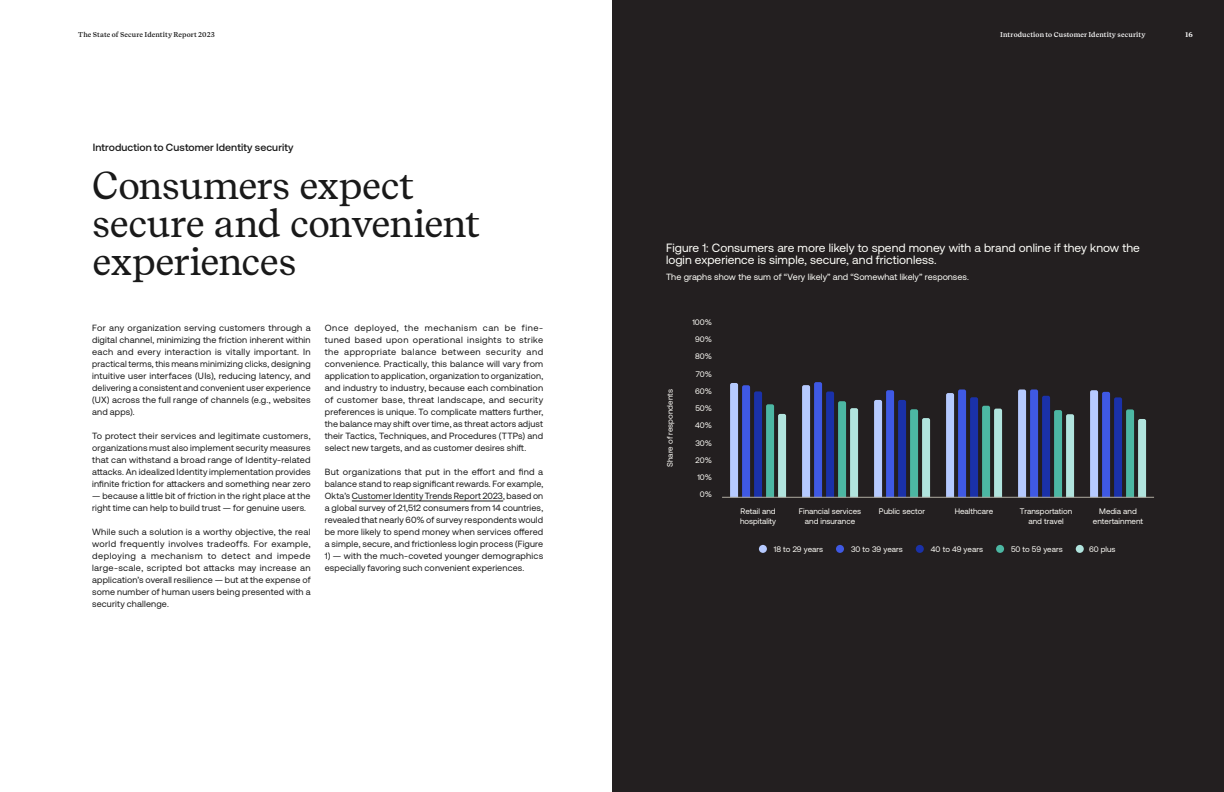
<style>
.page{position:relative;width:1224px;height:792px;background:#fff}
.page>*{position:absolute;margin:0;border:0;box-sizing:border-box;transform-origin:0 0}
.H1_Article{font:38px/38px "Recife Text";letter-spacing:-.015em;color:#191919}
.t1{font:12px/12px "Aeonik";letter-spacing:.005em;color:#fffffa}
.H1_Eyebrow{font:500 10.5px "Aeonik";letter-spacing:.01em;color:#191919}
.Body_copy{font:9px/12px "Aeonik";letter-spacing:.015em;color:#191919;text-align:justify}
.t2{font:9px "Aeonik";color:#fffffa}
.t3{font:8px/17.2px "Aeonik";color:#fffef9;text-align:center}
.Small_body_used_with_big_number{font:600 7px "Recife Text";letter-spacing:.015em;color:#fff}
.t4{font:600 7px "Recife Text";letter-spacing:.015em;color:#191919}
.t5{font:700 7px "Recife Text";color:#fff}
</style>
<div class="page">
<div style="left:612px;top:0;width:612px;height:792px;background:#231f20"></div>
<hr style="left:352px;top:501px;width:151px;height:1px;background:#191919">
<div style="left:759px;top:545px;width:8px;height:8px;background:#b6caff;border-radius:50%"></div>
<div style="left:836px;top:545px;width:8px;height:8px;background:#3f59e4;border-radius:50%"></div>
<div style="left:916px;top:545px;width:8px;height:8px;background:#1a31a9;border-radius:50%"></div>
<div style="left:996px;top:545px;width:8px;height:8px;background:#4cb7a3;border-radius:50%"></div>
<div style="left:1076px;top:545px;width:8px;height:8px;background:#b1e4de;border-radius:50%"></div>
<svg style="left:730px;top:383px;width:56px;height:114px"></svg>
<svg style="left:802px;top:382px;width:56px;height:115px"></svg>
<svg style="left:874px;top:390px;width:56px;height:107px"></svg>
<svg style="left:946px;top:389px;width:56px;height:108px"></svg>
<svg style="left:1018px;top:389px;width:56px;height:108px"></svg>
<svg style="left:1090px;top:390px;width:56px;height:107px"></svg>
<hr style="left:722px;top:497px;width:432px;height:1px;background:#afaba1">
<p class="t4" style="left:78px;top:30px;width:138px">The State of Secure Identity Report 2023</p>
<p class="t5" style="left:1185px;top:30px;width:9px">16</p>
<p class="Small_body_used_with_big_number" style="left:1000px;top:30px;width:147px">Introduction to Customer Identity security</p>
<p class="H1_Eyebrow" style="left:93px;top:142px;width:203px">Introduction to Customer Identity security</p>
<p class="H1_Article" style="left:92px;top:166px;width:390px">Consumers expect secure and convenient experiences</p>
<p class="Body_copy" style="left:92px;top:322px;width:220px">For any organization serving customers through a digital channel, minimizing the friction inherent within each and every interaction is vitally important. In practical terms, this means minimizing clicks, designing intuitive user interfaces (UIs), reducing latency, and delivering a consistent and convenient user experience (UX) across the full range of channels (e.g., websites and apps).</p>
<p class="Body_copy" style="left:92px;top:430px;width:220px">To protect their services and legitimate customers, organizations must also implement security measures that can withstand a broad range of Identity-related attacks. An idealized Identity implementation provides infinite friction for attackers and something near zero</p>
<p class="Body_copy" style="left:92px;top:490px;width:220px">— because a little bit of friction in the right place at the right time can help to build trust — for genuine users.</p>
<p class="Body_copy" style="left:92px;top:526px;width:220px">While such a solution is a worthy objective, the real world frequently involves tradeoffs. For example, deploying a mechanism to detect and impede large-scale, scripted bot attacks may increase an application’s overall resilience — but at the expense of some number of human users being presented with a security challenge.</p>
<p class="Body_copy" style="left:325px;top:322px;width:220px">Once deployed, the mechanism can be fine&shy;tuned based upon operational insights to strike the appropriate balance between security and convenience. Practically, this balance will vary from application to application, organization to organization, and industry to industry, because each combination of customer base, threat landscape, and security preferences is unique. To complicate matters further, the balance may shift over time, as threat actors adjust their Tactics, Techniques, and Procedures (TTPs) and select new targets, and as customer desires shift.</p>
<p class="Body_copy" style="left:325px;top:466px;width:220px">But organizations that put in the effort and find a balance stand to reap significant rewards. For example, Okta’s Customer Identity Trends Report 2023, based on a global survey of 21,512 consumers from 14 countries, revealed that nearly 60% of survey respondents would be more likely to spend money when services offered a simple, secure, and frictionless login process (Figure</p>
<p class="Body_copy" style="left:325px;top:550px;width:220px">1) — with the much-coveted younger demographics especially favoring such convenient experiences.</p>
<p class="t1" style="left:666px;top:242px;width:475px">Figure 1: Consumers are more likely to spend money with a brand online if they know the login experience is simple, secure, and frictionless.</p>
<p class="t2" style="left:666px;top:272px;width:304px">The graphs show the sum of “Very likely” and “Somewhat likely” responses.</p>
<p class="t3" style="left:662px;top:467px;width:79px;rotate:-90deg">Share of respondents</p>
<p class="t3" style="left:692px;top:314px;width:21px;text-align:right">100%<br>90%<br>80%<br>70%<br>60%<br>50%<br>40%<br>30%<br>20%<br>10%<br>0%</p>
<p class="t3" style="left:740px;top:506px;width:38px;line-height:9.6px;text-align:left">Retail and hospitality</p>
<p class="t3" style="left:799px;top:506px;width:64px;line-height:9.6px">Financial services and insurance</p>
<p class="t3" style="left:879px;top:503px;width:48px">Public sector</p>
<p class="t3" style="left:955px;top:503px;width:40px">Healthcare</p>
<p class="t3" style="left:1020px;top:506px;width:54px;line-height:9.6px">Transportation and travel</p>
<p class="t3" style="left:1093px;top:506px;width:52px;line-height:9.6px">Media and entertainment</p>
<p class="t3" style="left:774px;top:541px;width:51px">18 to 29 years</p>
<p class="t3" style="left:851px;top:541px;width:53px">30 to 39 years</p>
<p class="t3" style="left:931px;top:541px;width:54px">40 to 49 years</p>
<p class="t3" style="left:1011px;top:541px;width:53px">50 to 59 years</p>
<p class="t3" style="left:1089px;top:541px;width:28px">60 plus</p>
</div>
